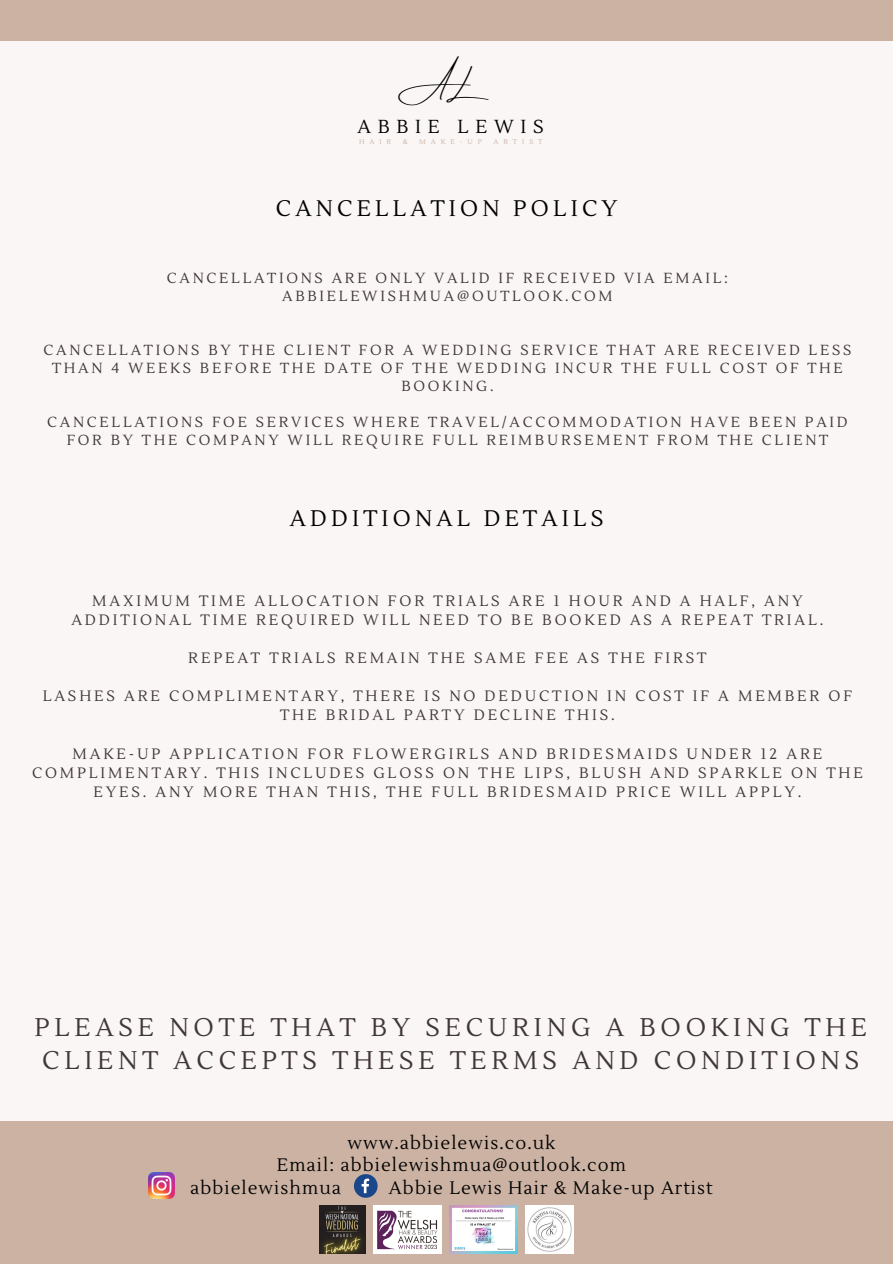
<style>
.page{position:relative;width:893px;height:1264px;background:#fff}
.page>*{position:absolute;margin:0;border:0;box-sizing:border-box;transform-origin:0 0}
.t1{font:25.5px/32.7px "Lustria";letter-spacing:.185em;color:#403737;text-align:center}
.t2{font:22.5px "Lustria";letter-spacing:.185em;color:#000}
.t3{font:21.45px "Amsterdam Four";color:#000}
.t4{font:18.75px "Lustria";letter-spacing:.36em;color:#000}
.t5{font:18px "Lustria";letter-spacing:.06em;color:#000}
.t6{font:15px/19.2px "Lustria";letter-spacing:.185em;color:#403737;text-align:center}
.t7{font:14.55px/18px "Lustria";letter-spacing:.185em;color:#403737;text-align:center}
.t8{font:6.9px "Lustria";letter-spacing:.715em;color:#cbb2a3}
</style>
<div class="page">
<div style="left:0;top:0;width:892px;height:1263px;background:#faf6f5"></div>
<div style="left:0;top:0;width:892px;height:40px;background:#cbb2a3"></div>
<div style="left:0;top:1121px;width:892px;height:142px;background:#cbb2a3"></div>
<img style="left:374px;top:1205px;width:67px;height:48px">
<img style="left:319px;top:1205px;width:46px;height:48px">
<img style="left:525px;top:1205px;width:48px;height:48px">
<img style="left:449px;top:1205px;width:68px;height:48px">
<img style="left:148px;top:1172px;width:26px;height:26px">
<svg style="left:354px;top:1174px;width:23px;height:23px"></svg>
<p class="t3" style="left:413px;top:75px;width:77px">AL</p>
<p class="t4" style="left:357px;top:115px;width:188px">ABBIE LEWIS</p>
<p class="t8" style="left:359px;top:137px;width:34px">HAIR</p>
<p class="t8" style="left:403px;top:137px;width:6px">&amp;</p>
<p class="t8" style="left:419px;top:137px;width:64px">MAKE-UP</p>
<p class="t8" style="left:493px;top:137px;width:51px">ARTIST</p>
<p class="t2" style="left:276px;top:195px;width:343px">CANCELLATION POLICY</p>
<p class="t7" style="left:167px;top:269px;width:562px">CANCELLATIONS ARE ONLY VALID IF RECEIVED VIA EMAIL:<br>ABBIELEWISHMUA@OUTLOOK.COM</p>
<p class="t7" style="left:44px;top:341px;width:809px">CANCELLATIONS BY THE CLIENT FOR A WEDDING SERVICE THAT ARE RECEIVED LESS<br>THAN 4 WEEKS BEFORE THE DATE OF THE WEDDING INCUR THE FULL COST OF THE<br>BOOKING.</p>
<p class="t7" style="left:47px;top:413px;width:801px">CANCELLATIONS FOE SERVICES WHERE TRAVEL/ACCOMMODATION HAVE BEEN PAID<br>FOR BY THE COMPANY WILL REQUIRE FULL REIMBURSEMENT FROM THE CLIENT</p>
<p class="t2" style="left:290px;top:504px;width:315px">ADDITIONAL DETAILS</p>
<p class="t6" style="left:71px;top:591px;width:753px">MAXIMUM TIME ALLOCATION FOR TRIALS ARE 1 HOUR AND A HALF, ANY<br>ADDITIONAL TIME REQUIRED WILL NEED TO BE BOOKED AS A REPEAT TRIAL.</p>
<p class="t6" style="left:188px;top:648px;width:520px">REPEAT TRIALS REMAIN THE SAME FEE AS THE FIRST</p>
<p class="t6" style="left:43px;top:687px;width:810px">LASHES ARE COMPLIMENTARY, THERE IS NO DEDUCTION IN COST IF A MEMBER OF<br>THE BRIDAL PARTY DECLINE THIS.</p>
<p class="t6" style="left:32px;top:744px;width:832px">MAKE-UP APPLICATION FOR FLOWERGIRLS AND BRIDESMAIDS UNDER 12 ARE<br>COMPLIMENTARY. THIS INCLUDES GLOSS ON THE LIPS, BLUSH AND SPARKLE ON THE<br>EYES. ANY MORE THAN THIS, THE FULL BRIDESMAID PRICE WILL APPLY.</p>
<p class="t1" style="left:35px;top:1011px;width:833px">PLEASE NOTE THAT BY SECURING A BOOKING THE<br>CLIENT ACCEPTS THESE TERMS AND CONDITIONS</p>
<p class="t5" style="left:347px;top:1131px;width:209px">www.abbielewis.co.uk</p>
<p class="t5" style="left:277px;top:1153px;width:350px">Email: abbielewishmua@outlook.com</p>
<p class="t5" style="left:190px;top:1176px;width:152px">abbielewishmua</p>
<p class="t5" style="left:389px;top:1176px;width:325px">Abbie Lewis Hair &amp; Make-up Artist</p>
</div>
